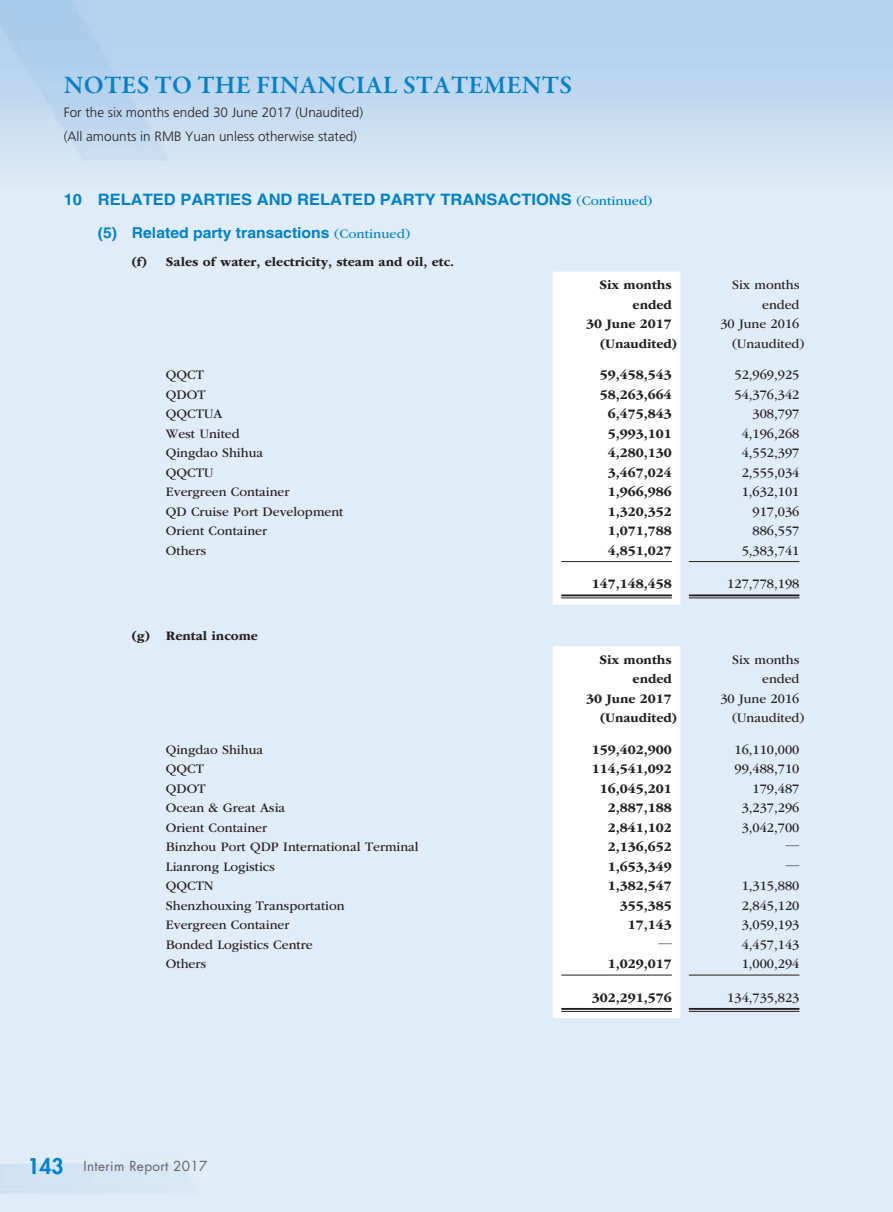
<style>
.page{position:relative;width:893px;height:1212px;background:#fff}
.page>*{position:absolute;margin:0;border:0;box-sizing:border-box;transform-origin:0 0}
.t1{font:600 25.5px "Garamond Premr Pro";letter-spacing:.01em;color:#0082c8}
.t2{font:800 21px "Futura Std";color:#0082c8}
._3__標題{font:700 15.75px "Helvetica LT Std";color:#0082c8;scale:1.05 1}
._4__副標題{font:700 15px "Helvetica LT Std";color:#0082c8;scale:1.05 1}
._1__內文{font:13.5px "ITC Garamond Std";color:#231f20}
._1__內文-2{font:700 13.5px "ITC Garamond Std";color:#231f20}
.t3{font:300 13.5px/24px "Frutiger LT Std";color:#231f20}
._5__副副標題{font:700 13.5px "ITC Garamond Std";color:#231f20}
.t4{font:13.5px "Futura Std";letter-spacing:.025em;color:#636366}
._3__標題-2{font:13.5px "ITC Garamond Std";color:#0082c8;scale:1.05 1}
._4__副標題-2{font:13.5px "ITC Garamond Std";color:#0082c8;scale:1.05 1}
._1__內文-3{font:300 13.5px "M Sung HK";color:#231f20}
._1__內文-4{font:700 13.5px "M Hei HK";color:#231f20}
</style>
<div class="page">
<svg style="left:553px;top:562px;width:127px;height:43px"></svg>
<hr style="left:561px;top:561px;width:111px;height:1px;background:#231f20">
<hr style="left:689px;top:561px;width:110px;height:1px;background:#231f20">
<hr style="left:561px;top:594px;width:111px;height:2px;background:#231f20">
<hr style="left:561px;top:598px;width:111px;height:1px;background:#231f20">
<hr style="left:689px;top:594px;width:110px;height:2px;background:#231f20">
<hr style="left:689px;top:598px;width:110px;height:1px;background:#231f20">
<svg style="left:553px;top:646px;width:127px;height:365px"></svg>
<hr style="left:561px;top:975px;width:111px;height:1px;background:#231f20">
<hr style="left:689px;top:975px;width:110px;height:1px;background:#231f20">
<hr style="left:561px;top:1008px;width:111px;height:2px;background:#231f20">
<hr style="left:561px;top:1011px;width:111px;height:1px;background:#231f20">
<hr style="left:689px;top:1008px;width:110px;height:2px;background:#231f20">
<hr style="left:689px;top:1011px;width:110px;height:1px;background:#231f20">
<h1 class="t1" style="left:64px;top:69px;width:510px">NOTES TO THE FINANCIAL STATEMENTS</h1>
<p class="t3" style="left:64px;top:100px;width:301px">For the six months ended 30 June 2017 (Unaudited( (All amounts in RMB Yuan unless otherwise stated(</p>
<p class="_3__標題" style="left:64px;top:190px;width:19px">10</p>
<p class="_3__標題" style="left:98px;top:190px;width:453px">RELATED PARTIES AND RELATED PARTY TRANSACTIONS</p>
<p class="_3__標題-2" style="left:576px;top:194px;width:74px">(Continued(</p>
<p class="_4__副標題" style="left:98px;top:223px;width:20px">)5(</p>
<p class="_4__副標題" style="left:132px;top:223px;width:190px">Related party transactions</p>
<p class="_4__副標題-2" style="left:334px;top:226px;width:74px">(Continued(</p>
<p class="_5__副副標題" style="left:132px;top:254px;width:17px">)f(</p>
<p class="_5__副副標題" style="left:166px;top:254px;width:290px">Sales of water, electricity, steam and oil, etc.</p>
<p class="_1__內文-2" style="left:599px;top:278px;width:74px">Six months</p>
<p class="_1__內文-2" style="left:633px;top:297px;width:41px">ended</p>
<p class="_1__內文-2" style="left:586px;top:317px;width:87px">30 June 2017</p>
<p class="_1__內文-2" style="left:600px;top:336px;width:78px">(Unaudited)</p>
<p class="_1__內文" style="left:732px;top:278px;width:69px">Six months</p>
<p class="_1__內文" style="left:762px;top:297px;width:39px">ended</p>
<p class="_1__內文" style="left:720px;top:317px;width:81px">30 June 2016</p>
<p class="_1__內文" style="left:732px;top:336px;width:74px">(Unaudited(</p>
<p class="_1__內文" style="left:166px;top:368px;width:39px">QQCT</p>
<p class="_1__內文-2" style="left:600px;top:368px;width:74px">59,458,543</p>
<p class="_1__內文" style="left:734px;top:368px;width:66px">52,969,925</p>
<p class="_1__內文" style="left:166px;top:387px;width:41px">QDOT</p>
<p class="_1__內文-2" style="left:600px;top:387px;width:74px">58,263,664</p>
<p class="_1__內文" style="left:734px;top:387px;width:66px">54,376,342</p>
<p class="_1__內文" style="left:166px;top:407px;width:58px">QQCTUA</p>
<p class="_1__內文-2" style="left:608px;top:407px;width:66px">6,475,843</p>
<p class="_1__內文" style="left:752px;top:407px;width:48px">308,797</p>
<p class="_1__內文" style="left:166px;top:426px;width:75px">West United</p>
<p class="_1__內文-2" style="left:608px;top:426px;width:66px">5,993,101</p>
<p class="_1__內文" style="left:742px;top:426px;width:59px">4,196,268</p>
<p class="_1__內文" style="left:166px;top:446px;width:99px">Qingdao Shihua</p>
<p class="_1__內文-2" style="left:608px;top:446px;width:66px">4,280,130</p>
<p class="_1__內文" style="left:742px;top:446px;width:59px">4,552,397</p>
<p class="_1__內文" style="left:166px;top:465px;width:49px">QQCTU</p>
<p class="_1__內文-2" style="left:608px;top:465px;width:66px">3,467,024</p>
<p class="_1__內文" style="left:742px;top:465px;width:59px">2,555,034</p>
<p class="_1__內文" style="left:166px;top:485px;width:125px">Evergreen Container</p>
<p class="_1__內文-2" style="left:608px;top:485px;width:66px">1,966,986</p>
<p class="_1__內文" style="left:742px;top:485px;width:59px">1,632,101</p>
<p class="_1__內文" style="left:166px;top:504px;width:179px">QD Cruise Port Development</p>
<p class="_1__內文-2" style="left:608px;top:504px;width:66px">1,320,352</p>
<p class="_1__內文" style="left:752px;top:504px;width:48px">917,036</p>
<p class="_1__內文" style="left:166px;top:524px;width:103px">Orient Container</p>
<p class="_1__內文-2" style="left:608px;top:524px;width:66px">1,071,788</p>
<p class="_1__內文" style="left:752px;top:524px;width:48px">886,557</p>
<p class="_1__內文" style="left:166px;top:543px;width:42px">Others</p>
<p class="_1__內文-2" style="left:608px;top:543px;width:66px">4,851,027</p>
<p class="_1__內文" style="left:742px;top:543px;width:59px">5,383,741</p>
<p class="_1__內文-2" style="left:592px;top:576px;width:82px">147,148,458</p>
<p class="_1__內文" style="left:727px;top:577px;width:74px">127,778,198</p>
<p class="_5__副副標題" style="left:132px;top:628px;width:20px">)g(</p>
<p class="_5__副副標題" style="left:166px;top:628px;width:94px">Rental income</p>
<p class="_1__內文-2" style="left:599px;top:652px;width:74px">Six months</p>
<p class="_1__內文-2" style="left:633px;top:671px;width:41px">ended</p>
<p class="_1__內文-2" style="left:586px;top:691px;width:87px">30 June 2017</p>
<p class="_1__內文-2" style="left:600px;top:710px;width:78px">(Unaudited)</p>
<p class="_1__內文" style="left:732px;top:652px;width:69px">Six months</p>
<p class="_1__內文" style="left:762px;top:672px;width:39px">ended</p>
<p class="_1__內文" style="left:720px;top:691px;width:81px">30 June 2016</p>
<p class="_1__內文" style="left:732px;top:711px;width:74px">(Unaudited(</p>
<p class="_1__內文" style="left:166px;top:742px;width:99px">Qingdao Shihua</p>
<p class="_1__內文-2" style="left:592px;top:742px;width:82px">159,402,900</p>
<p class="_1__內文" style="left:734px;top:742px;width:66px">16,110,000</p>
<p class="_1__內文" style="left:166px;top:762px;width:39px">QQCT</p>
<p class="_1__內文-2" style="left:592px;top:761px;width:82px">114,541,092</p>
<p class="_1__內文" style="left:734px;top:762px;width:66px">99,488,710</p>
<p class="_1__內文" style="left:166px;top:781px;width:41px">QDOT</p>
<p class="_1__內文-2" style="left:600px;top:781px;width:74px">16,045,201</p>
<p class="_1__內文" style="left:752px;top:781px;width:48px">179,487</p>
<p class="_1__內文" style="left:166px;top:801px;width:121px">Ocean &amp; Great Asia</p>
<p class="_1__內文-2" style="left:608px;top:800px;width:66px">2,887,188</p>
<p class="_1__內文" style="left:742px;top:801px;width:59px">3,237,296</p>
<p class="_1__內文" style="left:166px;top:820px;width:103px">Orient Container</p>
<p class="_1__內文-2" style="left:608px;top:820px;width:66px">2,841,102</p>
<p class="_1__內文" style="left:742px;top:820px;width:59px">3,042,700</p>
<p class="_1__內文" style="left:166px;top:840px;width:254px">Binzhou Port QDP International Terminal</p>
<p class="_1__內文-2" style="left:608px;top:839px;width:66px">2,136,652</p>
<p class="_1__內文-3" style="left:786px;top:837px;width:15px">—</p>
<p class="_1__內文" style="left:166px;top:859px;width:111px">Lianrong Logistics</p>
<p class="_1__內文-2" style="left:608px;top:859px;width:66px">1,653,349</p>
<p class="_1__內文-3" style="left:786px;top:856px;width:15px">—</p>
<p class="_1__內文" style="left:166px;top:879px;width:49px">QQCTN</p>
<p class="_1__內文-2" style="left:608px;top:878px;width:66px">1,382,547</p>
<p class="_1__內文" style="left:742px;top:879px;width:59px">1,315,880</p>
<p class="_1__內文" style="left:166px;top:898px;width:180px">Shenzhouxing Transportation</p>
<p class="_1__內文-2" style="left:620px;top:898px;width:54px">355,385</p>
<p class="_1__內文" style="left:742px;top:898px;width:59px">2,845,120</p>
<p class="_1__內文" style="left:166px;top:918px;width:125px">Evergreen Container</p>
<p class="_1__內文-2" style="left:628px;top:917px;width:46px">17,143</p>
<p class="_1__內文" style="left:742px;top:918px;width:59px">3,059,193</p>
<p class="_1__內文" style="left:166px;top:937px;width:148px">Bonded Logistics Centre</p>
<p class="_1__內文-4" style="left:658px;top:934px;width:15px">—</p>
<p class="_1__內文" style="left:742px;top:937px;width:59px">4,457,143</p>
<p class="_1__內文" style="left:166px;top:957px;width:42px">Others</p>
<p class="_1__內文-2" style="left:608px;top:956px;width:66px">1,029,017</p>
<p class="_1__內文" style="left:742px;top:957px;width:59px">1,000,294</p>
<p class="_1__內文-2" style="left:592px;top:990px;width:82px">302,291,576</p>
<p class="_1__內文" style="left:727px;top:990px;width:74px">134,735,823</p>
<h2 class="t2" style="left:27px;top:1153px;width:38px">143</h2>
<p class="t4" style="left:83px;top:1158px;width:126px">Interim Report 2017</p>
</div>
